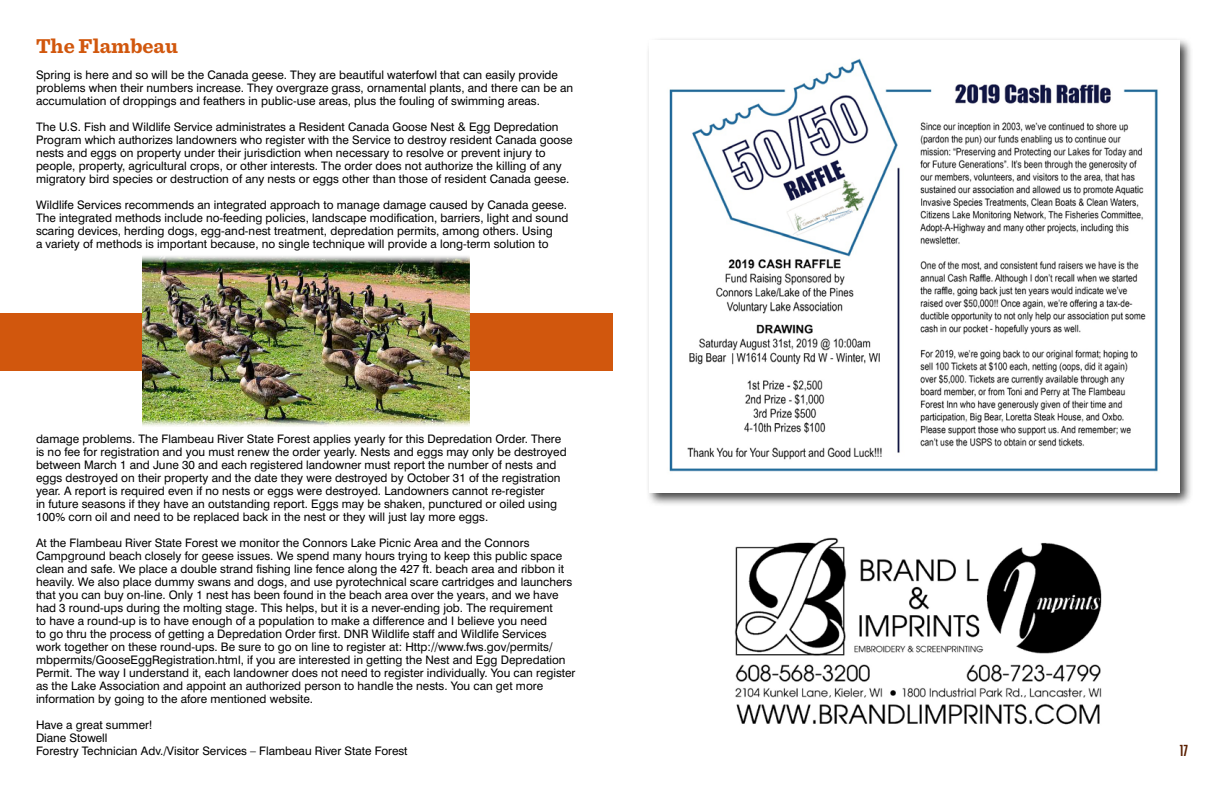
<style>
.page{position:relative;width:1224px;height:792px;background:#fff}
.page>*{position:absolute;margin:0;border:0;box-sizing:border-box;transform-origin:0 0}
.t1{font:700 21px "Sentinel";color:#d1570d}
.t2{font:14px "Kenyan Coffee Rg";color:#5a1f00}
.t3{font:11.8px/13px "Swiss 721 BT";color:#000}
</style>
<div class="page">
<div style="left:0;top:314px;width:613px;height:57px;background:#d1570d"></div>
<img style="left:142px;top:256px;width:328px;height:171px">
<img style="left:734px;top:537px;width:368px;height:188px">
<div style="left:646px;top:37px;width:547px;height:469px;background:#000;opacity:.75"></div>
<img style="left:650px;top:40px;width:530px;height:452px">
<h1 class="t1" style="left:36px;top:29px;width:144px">The Flambeau</h1>
<p class="t3" style="left:36px;top:68px;width:539px">Spring is here and so will be the Canada geese. They are beautiful waterfowl that can easily provide problems when their numbers increase. They overgraze grass, ornamental plants, and there can be an accumulation of droppings and feathers in public-use areas, plus the fouling of swimming areas.</p>
<p class="t3" style="left:36px;top:120px;width:538px">The U.S. Fish and Wildlife Service administrates a Resident Canada Goose Nest &amp; Egg Depredation Program which authorizes landowners who register with the Service to destroy resident Canada goose nests and eggs on property under their jurisdiction when necessary to resolve or prevent injury to people, property, agricultural crops, or other interests. The order does not authorize the killing of any migratory bird species or destruction of any nests or eggs other than those of resident Canada geese.</p>
<p class="t3" style="left:36px;top:198px;width:534px">Wildlife Services recommends an integrated approach to manage damage caused by Canada geese.<br>The integrated methods include no-feeding policies, landscape modification, barriers, light and sound scaring devices, herding dogs, egg-and-nest treatment, depredation permits, among others. Using<br>a variety of methods is important because, no single technique will provide a long-term solution to</p>
<p class="t3" style="left:36px;top:432px;width:532px">damage problems. The Flambeau River State Forest applies yearly for this Depredation Order. There is no fee for registration and you must renew the order yearly. Nests and eggs may only be destroyed between March 1 and June 30 and each registered landowner must report the number of nests and eggs destroyed on their property and the date they were destroyed by October 31 of the registration year. A report is required even if no nests or eggs were destroyed. Landowners cannot re-register<br>in future seasons if they have an outstanding report. Eggs may be shaken, punctured or oiled using 100% corn oil and need to be replaced back in the nest or they will just lay more eggs.</p>
<p class="t3" style="left:36px;top:536px;width:541px">At the Flambeau River State Forest we monitor the Connors Lake Picnic Area and the Connors Campground beach closely for geese issues. We spend many hours trying to keep this public space clean and safe. We place a double strand fishing line fence along the 427 ft. beach area and ribbon it heavily. We also place dummy swans and dogs, and use pyrotechnical scare cartridges and launchers that you can buy on-line. Only 1 nest has been found in the beach area over the years, and we have had 3 round-ups during the molting stage. This helps, but it is a never-ending job. The requirement<br>to have a round-up is to have enough of a population to make a difference and I believe you need<br>to go thru the process of getting a Depredation Order first. DNR Wildlife staff and Wildlife Services<br>work together on these round-ups. Be sure to go on line to register at: Http://www.fws.gov/permits/ mbpermits/GooseEggRegistration.html, if you are interested in getting the Nest and Egg Depredation Permit. The way I understand it, each landowner does not need to register individually. You can register as the Lake Association and appoint an authorized person to handle the nests. You can get more information by going to the afore mentioned website.</p>
<p class="t3" style="left:36px;top:718px;width:373px">Have a great summer!<br>Diane Stowell<br>Forestry Technician Adv./Visitor Services – Flambeau River State Forest</p>
<p class="t2" style="left:1180px;top:742px;width:10px">17</p>
</div>
